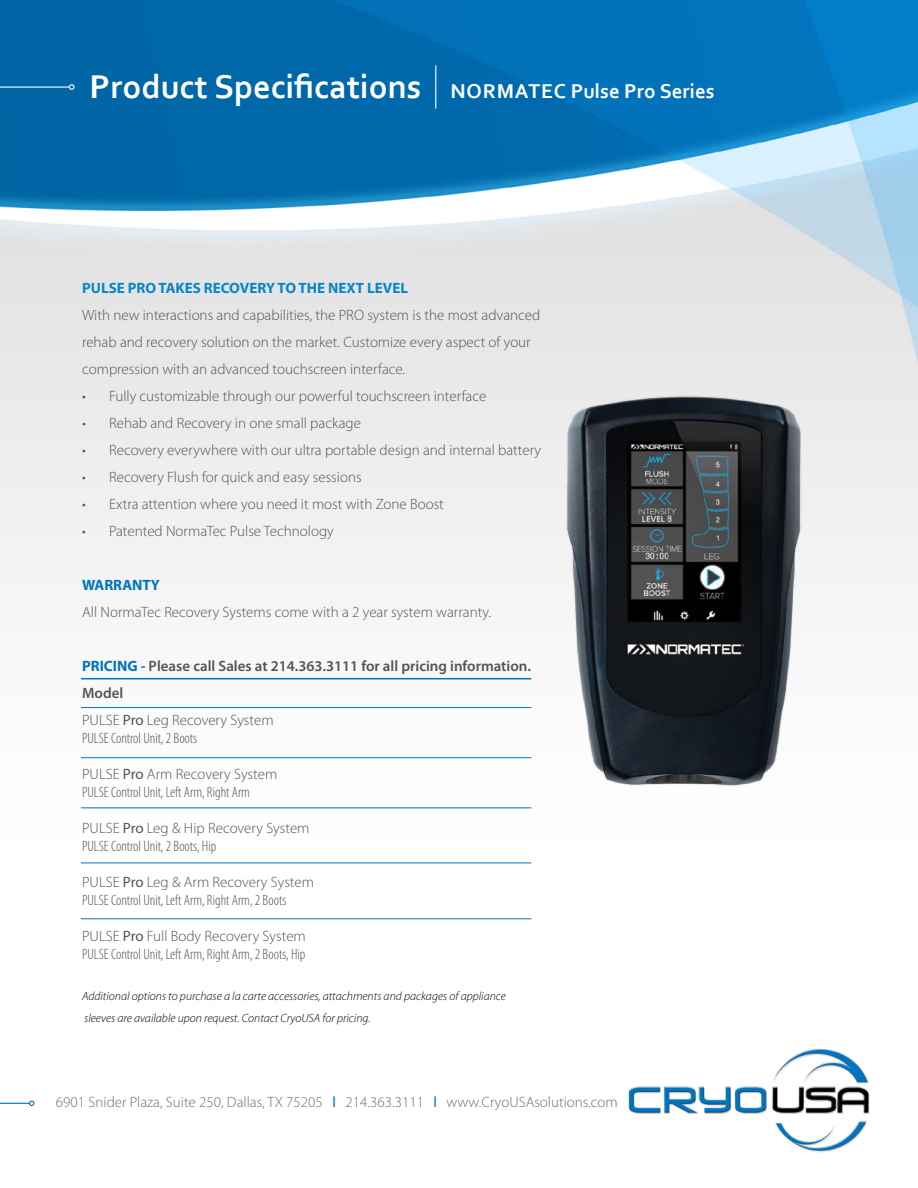
<style>
.page{position:relative;width:918px;height:1188px;background:#fff}
.page>*{position:absolute;margin:0;border:0;box-sizing:border-box;transform-origin:0 0}
.t1{font:700 21px "Corbel";color:#fff}
.t2{font:300 15px/27px "Myriad Pro";color:#545456}
.t3{font:300 condensed 15px/18px "Myriad Pro";color:#545456}
.t4{font:600 15px/27px "Myriad Pro";color:#545456}
.t5{font:300 15px "Myriad Pro";color:#6d6e71}
.t6{font:700 15px "Myriad Pro";color:#0a85c7}
.t7{font:700 15px "Myriad Pro";color:#0075be}
.t8{font:italic 300 12px/22.5px "Myriad Pro";color:#000}
.s1{font-size:34.5px}
.s2{font-weight:700;color:#0075be}
.s3{font-weight:300}
.s4{font-weight:400}
.s5{font-stretch:normal}
.s6{font-weight:400;font-stretch:normal}
.s7{font-weight:400;color:#0075be}
</style>
<div class="page">
<img style="left:0;top:0;width:918px;height:1107px">
<img style="left:621px;top:1045px;width:254px;height:108px">
<svg style="left:0;top:1100px;width:35px;height:6px"></svg>
<hr style="left:0;top:86px;width:69px;height:2px;background:#fff">
<svg style="left:69px;top:84px;width:6px;height:6px"></svg>
<hr style="left:435px;top:65px;width:1px;height:44px;background:#fff">
<hr style="left:81px;top:678px;width:450px;height:1px;background:#0075be">
<hr style="left:81px;top:707px;width:450px;height:1px;background:#0075be">
<hr style="left:81px;top:757px;width:450px;height:1px;background:#0075be">
<hr style="left:81px;top:808px;width:450px;height:1px;background:#0075be">
<hr style="left:81px;top:863px;width:450px;height:1px;background:#0075be">
<hr style="left:81px;top:919px;width:450px;height:1px;background:#0075be">
<img style="left:531px;top:377px;width:310px;height:434px">
<h1 class="t1" style="left:90px;top:78px;width:627px"><span class="s1">Product Specifications</span> NORMATEC Pulse Pro Series</h1>
<p class="t6" style="left:82px;top:280px;width:327px">PULSE PRO TAKES RECOVERY TO THE NEXT LEVEL</p>
<p class="t2" style="left:82px;top:302px;width:460px">With new interactions and capabilities, the PRO system is the most advanced rehab and recovery solution on the market. Customize every aspect of your compression with an advanced touchscreen interface.</p>
<p class="t2" style="left:82px;top:383px;width:406px">• Fully customizable through our powerful touchscreen interface</p>
<p class="t2" style="left:82px;top:410px;width:280px">• Rehab and Recovery in one small package</p>
<p class="t2" style="left:82px;top:437px;width:461px">• Recovery everywhere with our ultra portable design and internal battery</p>
<p class="t2" style="left:82px;top:464px;width:281px">• Recovery Flush for quick and easy sessions</p>
<p class="t2" style="left:82px;top:491px;width:363px">• Extra attention where you need it most with Zone Boost</p>
<p class="t2" style="left:82px;top:518px;width:253px">• Patented NormaTec Pulse Technology</p>
<p class="t7" style="left:82px;top:577px;width:79px">WARRANTY</p>
<p class="t2" style="left:82px;top:599px;width:411px">All NormaTec Recovery Systems come with a 2 year system warranty.</p>
<p class="t4" style="left:82px;top:653px;width:450px"><span class="s2">PRICING -</span> Please call Sales at 214.363.3111 for all pricing information.<br>Model<br><span class="s3">PULSE</span> <span class="s4">Pro</span> <span class="s3">Leg Recovery System</span></p>
<p class="t3" style="left:82px;top:730px;width:117px">PULSE Control Unit, 2 Boots</p>
<p class="t3" style="left:82px;top:766px;width:197px"><span class="s5">PULSE</span> <span class="s6">Pro</span> <span class="s5">Arm Recovery System<br></span>PULSE Control Unit, Left Arm, Right Arm</p>
<p class="t3" style="left:82px;top:820px;width:229px"><span class="s5">PULSE</span> <span class="s6">Pro</span> <span class="s5">Leg &amp; Hip Recovery System<br></span>PULSE Control Unit, 2 Boots, Hip</p>
<p class="t3" style="left:82px;top:874px;width:234px"><span class="s5">PULSE</span> <span class="s6">Pro</span> <span class="s5">Leg &amp; Arm Recovery System<br></span>PULSE Control Unit, Left Arm, Right Arm, 2 Boots</p>
<p class="t3" style="left:82px;top:928px;width:225px"><span class="s5">PULSE</span> <span class="s6">Pro</span> <span class="s5">Full Body Recovery System<br></span>PULSE Control Unit, Left Arm, Right Arm, 2 Boots, Hip</p>
<p class="t8" style="left:82px;top:985px;width:425px">Additional options to purchase a la carte accessories, attachments and packages of appliance sleeves are available upon request. Contact CryoUSA for pricing.</p>
<p class="t5" style="left:56px;top:1094px;width:563px">6901 Snider Plaza, Suite 250, Dallas, TX 75205 <span class="s7">l</span> 214.363.3111 <span class="s7">l</span> www.CryoUSAsolutions.com</p>
</div>
